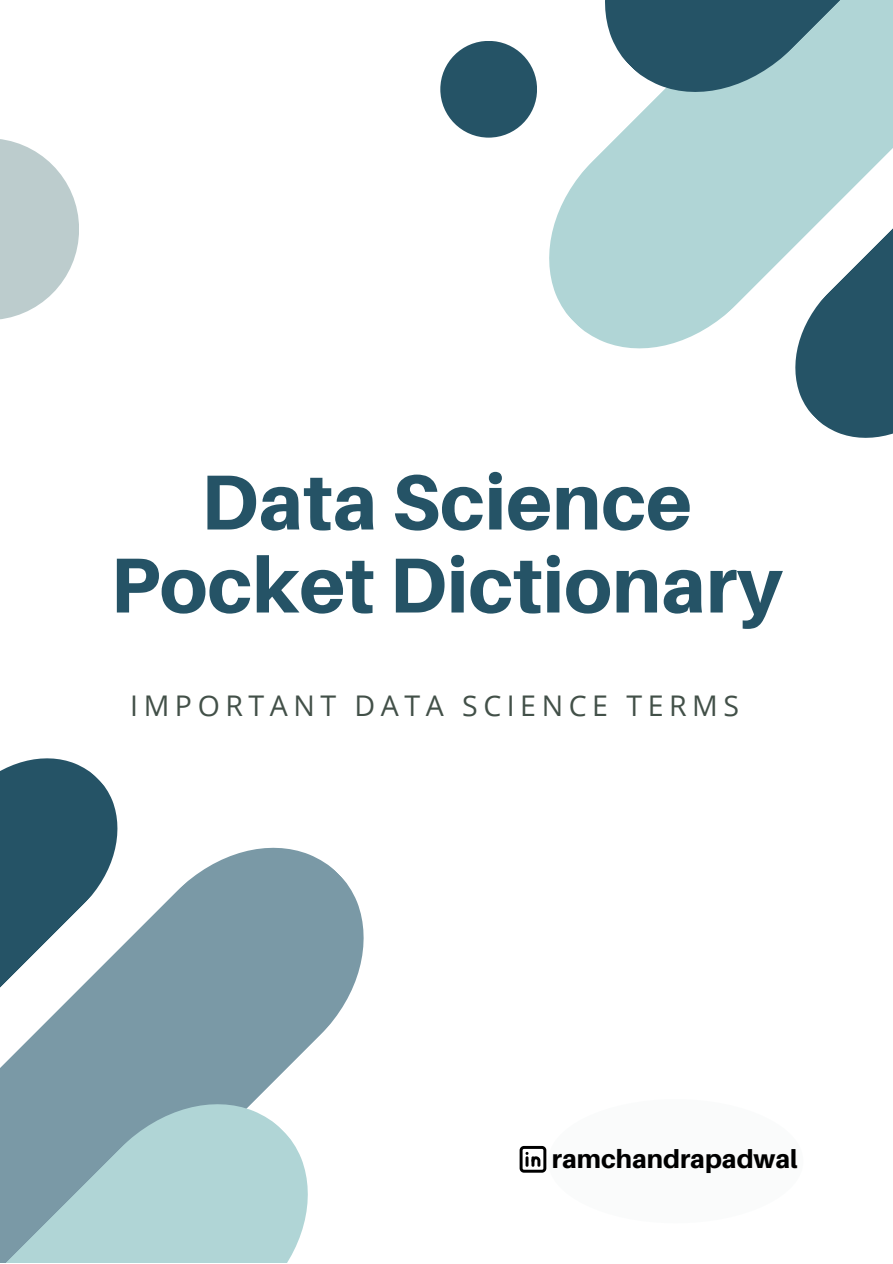
<style>
.page{position:relative;width:893px;height:1264px;background:#fff}
.page>*{position:absolute;margin:0;border:0;box-sizing:border-box;transform-origin:0 0}
.t1{font:800 78px/82.9px "Aileron";color:#255366;text-align:center}
.t2{font:28.5px "Open Sans";letter-spacing:.195em;color:#425048}
.t3{font:800 25.8px "Aileron";color:#000}
</style>
<div class="page">
<svg style="left:124px;top:847px;width:240px;height:248px;fill:#7a99a6"></svg>
<svg style="left:0;top:758px;width:124px;height:337px"></svg>
<svg style="left:0;top:1095px;width:308px;height:167px;background:#a2c3c8"></svg>
<svg style="left:549px;top:158px;width:47px;height:180px;fill:#b0d5d6"></svg>
<svg style="left:596px;top:0;width:296px;height:438px"></svg>
<div style="left:440px;top:41px;width:97px;height:97px;background:#255366;border-radius:50%"></div>
<svg style="left:0;top:139px;width:79px;height:181px;fill:#bccccd"></svg>
<div style="left:548px;top:1099px;width:255px;height:124px;background:#fafbfb;border-radius:50%"></div>
<svg style="left:519px;top:1145px;width:27px;height:27px"></svg>
<p class="t1" style="left:110px;top:459px;width:673px">Data Science<br>Pocket Dictionary</p>
<p class="t2" style="left:130px;top:685px;width:610px">IMPORTANT DATA SCIENCE TERMS</p>
<p class="t3" style="left:552px;top:1142px;width:247px">ramchandrapadwal</p>
</div>
